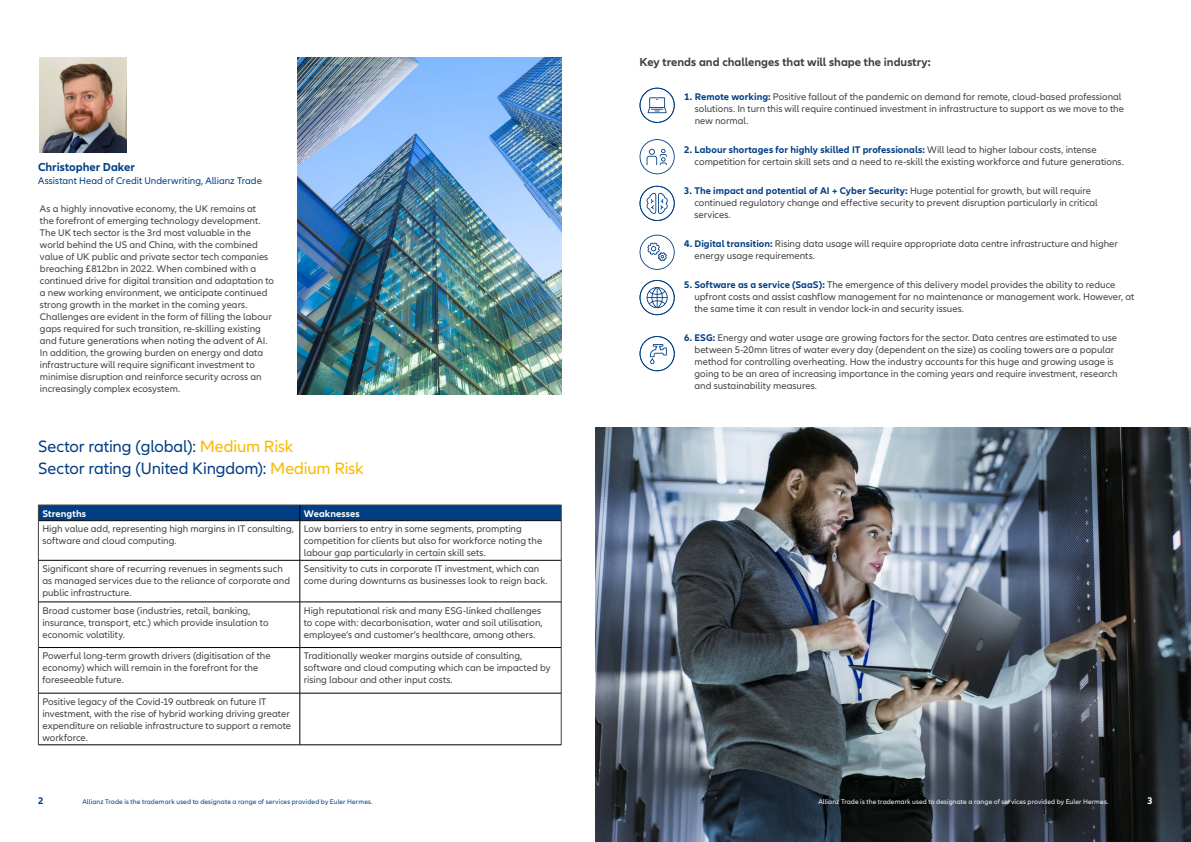
<style>
.page{position:relative;width:1191px;height:842px;background:#fff}
.page>*{position:absolute;margin:0;border:0;box-sizing:border-box;transform-origin:0 0}
.t1{font:17px/21.6px "Allianz Neo";letter-spacing:-.01em;color:#003e84}
.t2{font:700 12px "Allianz Neo";color:#414140}
.t3{font:700 12px "Allianz Neo";color:#003e84}
.t4{font:10px/12px "Allianz Neo";color:#414140}
.t5{font:10px "Allianz Neo";color:#003e84}
.t6{font:700 10px "Allianz Neo";letter-spacing:.005em;color:#fff}
.t7{font:700 10px "Allianz Neo";color:#003e84}
.t8{font:7px "Allianz Neo";letter-spacing:.015em;color:#003e84}
.t9{font:7px "Allianz Neo";letter-spacing:.015em;color:#fff}
.s1{color:#fab704}
.s2{font-weight:700;color:#003e84}
</style>
<div class="page">
<svg style="left:39px;top:521px;width:522px;height:224px"></svg>
<hr style="left:38px;top:521px;width:1px;height:39px;background:#414140">
<hr style="left:561px;top:521px;width:1px;height:39px;background:#414140">
<hr style="left:38px;top:560px;width:1px;height:42px;background:#414140">
<hr style="left:561px;top:560px;width:1px;height:42px;background:#414140">
<hr style="left:38px;top:602px;width:1px;height:45px;background:#414140">
<hr style="left:561px;top:602px;width:1px;height:45px;background:#414140">
<hr style="left:38px;top:647px;width:1px;height:46px;background:#414140">
<hr style="left:561px;top:647px;width:1px;height:46px;background:#414140">
<hr style="left:38px;top:693px;width:1px;height:52px;background:#414140">
<hr style="left:561px;top:693px;width:1px;height:52px;background:#414140">
<svg style="left:38px;top:505px;width:524px;height:16px;background:#023e81"></svg>
<hr style="left:39px;top:520px;width:261px;height:1px;background:#000">
<hr style="left:300px;top:520px;width:261px;height:1px;background:#000">
<hr style="left:300px;top:521px;width:1px;height:39px;background:#000">
<hr style="left:39px;top:560px;width:261px;height:1px;background:#000">
<hr style="left:300px;top:560px;width:261px;height:1px;background:#000">
<hr style="left:300px;top:560px;width:1px;height:42px;background:#000">
<hr style="left:39px;top:602px;width:261px;height:1px;background:#000">
<hr style="left:300px;top:602px;width:261px;height:1px;background:#000">
<hr style="left:300px;top:602px;width:1px;height:45px;background:#000">
<hr style="left:39px;top:647px;width:261px;height:1px;background:#000">
<hr style="left:300px;top:647px;width:261px;height:1px;background:#000">
<hr style="left:300px;top:648px;width:1px;height:45px;background:#000">
<hr style="left:39px;top:693px;width:261px;height:1px;background:#000">
<hr style="left:300px;top:693px;width:261px;height:1px;background:#000">
<hr style="left:300px;top:693px;width:1px;height:52px;background:#000">
<hr style="left:38px;top:745px;width:262px;height:1px;background:#000">
<hr style="left:300px;top:745px;width:261px;height:1px;background:#000">
<img style="left:40px;top:57px;width:87px;height:95px">
<img style="left:298px;top:57px;width:263px;height:337px">
<svg style="left:639px;top:280px;width:35px;height:35px"></svg>
<img style="left:595px;top:427px;width:596px;height:415px">
<svg style="left:639px;top:88px;width:35px;height:35px"></svg>
<svg style="left:639px;top:186px;width:35px;height:35px"></svg>
<svg style="left:639px;top:235px;width:35px;height:35px"></svg>
<svg style="left:639px;top:139px;width:35px;height:35px"></svg>
<svg style="left:639px;top:336px;width:35px;height:35px"></svg>
<p class="t3" style="left:38px;top:160px;width:98px">Christopher Daker</p>
<p class="t5" style="left:38px;top:175px;width:225px">Assistant Head of Credit Underwriting, Allianz Trade</p>
<p class="t4" style="left:40px;top:203px;width:236px">As a highly innovative economy, the UK remains at<br>the forefront of emerging technology development.<br>The UK tech sector is the 3rd most valuable in the world behind the US and China, with the combined value of UK public and private sector tech companies breaching £812bn in 2022. When combined with a continued drive for digital transition and adaptation to a new working environment, we anticipate continued strong growth in the market in the coming years.<br>Challenges are evident in the form of filling the labour gaps required for such transition, re-skilling existing and future generations when noting the advent of AI.<br>In addition, the growing burden on energy and data infrastructure will require significant investment to minimise disruption and reinforce security across an increasingly complex ecosystem.</p>
<h1 class="t1" style="left:38px;top:436px;width:327px">Sector rating (global): <span class="s1">Medium Risk<br></span>Sector rating (United Kingdom): <span class="s1">Medium Risk</span></h1>
<p class="t6" style="left:42px;top:507px;width:45px">Strengths</p>
<p class="t6" style="left:304px;top:507px;width:58px">Weaknesses</p>
<p class="t4" style="left:42px;top:523px;width:253px">High value add, representing high margins in IT consulting, software and cloud computing.</p>
<p class="t4" style="left:304px;top:523px;width:240px">Low barriers to entry in some segments, prompting competition for clients but also for workforce noting the labour gap particularly in certain skill sets.</p>
<p class="t4" style="left:42px;top:563px;width:249px">Significant share of recurring revenues in segments such as managed services due to the reliance of corporate and public infrastructure.</p>
<p class="t4" style="left:304px;top:563px;width:245px">Sensitivity to cuts in corporate IT investment, which can come during downturns as businesses look to reign back.</p>
<p class="t4" style="left:42px;top:604px;width:228px">Broad customer base (industries, retail, banking, insurance, transport, etc.) which provide insulation to economic volatility.</p>
<p class="t4" style="left:304px;top:604px;width:240px">High reputational risk and many ESG-linked challenges to cope with: decarbonisation, water and soil utilisation, employee’s and customer’s healthcare, among others.</p>
<p class="t4" style="left:42px;top:650px;width:230px">Powerful long-term growth drivers (digitisation of the economy) which will remain in the forefront for the foreseeable future.</p>
<p class="t4" style="left:304px;top:650px;width:248px">Traditionally weaker margins outside of consulting, software and cloud computing which can be impacted by rising labour and other input costs.</p>
<p class="t4" style="left:42px;top:696px;width:250px">Positive legacy of the Covid-19 outbreak on future IT investment, with the rise of hybrid working driving greater expenditure on reliable infrastructure to support a remote workforce.</p>
<p class="t7" style="left:38px;top:794px;width:7px">2</p>
<p class="t8" style="left:82px;top:797px;width:292px">Allianz Trade is the trademark used to designate a range of services provided by Euler Hermes.</p>
<p class="t2" style="left:639px;top:55px;width:293px">Key trends and challenges that will shape the industry:</p>
<p class="t4" style="left:694px;top:91px;width:431px;text-indent:-10px"><span class="s2">1. Remote working:</span> Positive fallout of the pandemic on demand for remote, cloud-based professional solutions. In turn this will require continued investment in infrastructure to support as we move to the new normal.</p>
<p class="t4" style="left:694px;top:144px;width:431px;text-indent:-10px"><span class="s2">2. Labour shortages for highly skilled IT professionals:</span> Will lead to higher labour costs, intense competition for certain skill sets and a need to re-skill the existing workforce and future generations.</p>
<p class="t4" style="left:694px;top:185px;width:405px;text-indent:-10px"><span class="s2">3. The impact and potential of AI + Cyber Security:</span> Huge potential for growth, but will require continued regulatory change and effective security to prevent disruption particularly in critical services.</p>
<p class="t4" style="left:694px;top:238px;width:425px;text-indent:-10px"><span class="s2">4. Digital transition:</span> Rising data usage will require appropriate data centre infrastructure and higher energy usage requirements.</p>
<p class="t4" style="left:694px;top:279px;width:441px;text-indent:-10px"><span class="s2">5. Software as a service (SaaS):</span> The emergence of this delivery model provides the ability to reduce upfront costs and assist cashflow management for no maintenance or management work. However, at the same time it can result in vendor lock-in and security issues.</p>
<p class="t4" style="left:694px;top:332px;width:424px;text-indent:-10px"><span class="s2">6. ESG:</span> Energy and water usage are growing factors for the sector. Data centres are estimated to use between 5-20mn litres of water every day (dependent on the size) as cooling towers are a popular method for controlling overheating. How the industry accounts for this huge and growing usage is going to be an area of increasing importance in the coming years and require investment, research and sustainability measures.</p>
<p class="t9" style="left:818px;top:797px;width:292px">Allianz Trade is the trademark used to designate a range of services provided by Euler Hermes.</p>
<p class="t6" style="left:1147px;top:794px;width:7px">3</p>
</div>
